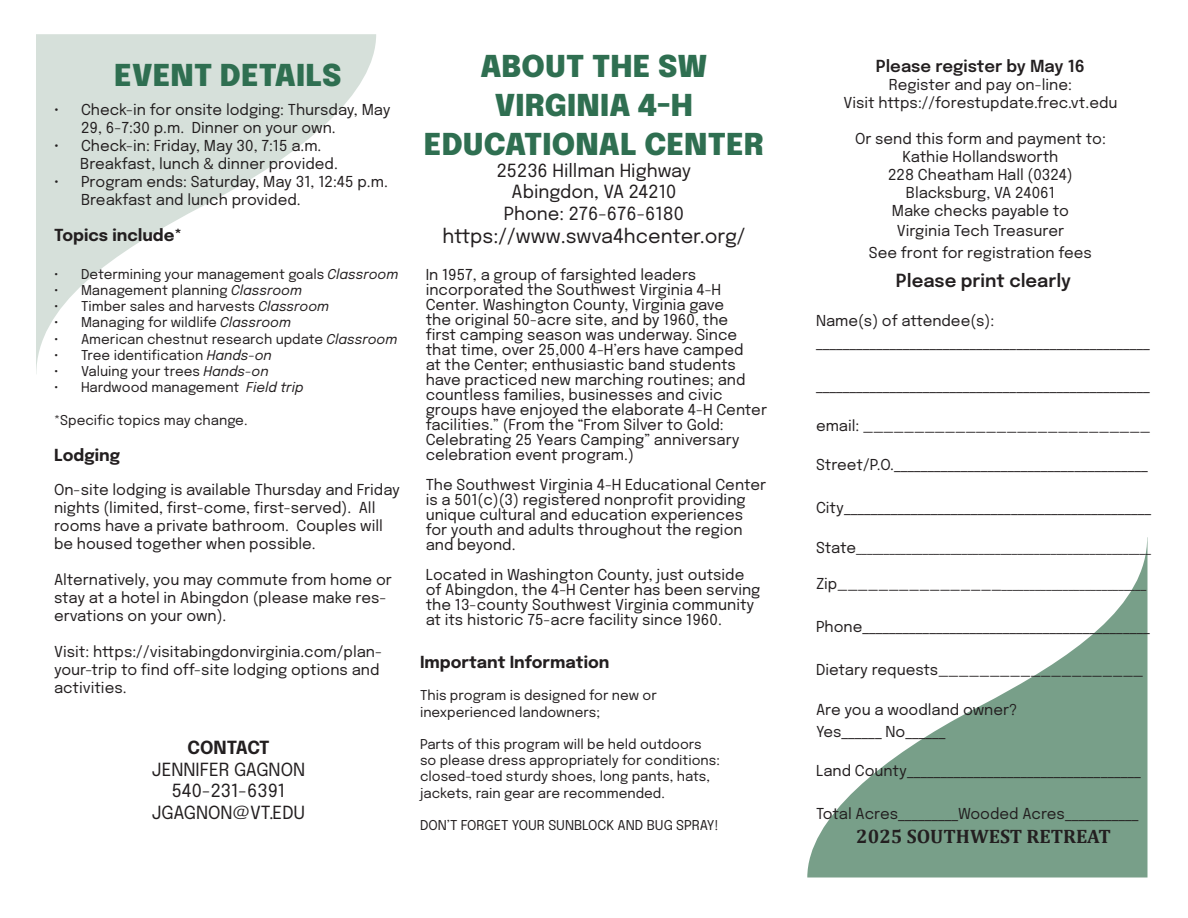
<style>
.page{position:relative;width:1188px;height:918px;background:#fff}
.page>*{position:absolute;margin:0;border:0;box-sizing:border-box;transform-origin:0 0}
.t1{font:900 30px/39px "Epilogue";letter-spacing:.005em;color:#2f6f51;text-align:center}
.t2{font:19.5px "Epilogue";color:#231f20}
.t3{font:700 19.5px "Cambria";color:#231f20}
.t4{font:18px "Cambria";color:#231f20}
.t5{font:18px "Epilogue";color:#231f20}
.t6{font:600 18px "Epilogue";color:#231f20}
.t7{font:700 18px "Epilogue";letter-spacing:-.015em;color:#231f20}
.t8{font:700 16.5px "Epilogue";color:#231f20}
.t9{font:600 16.5px "Epilogue";color:#231f20}
.t10{font:15px/15px "Epilogue";color:#231f20}
.t11{font:15px "Cambria";color:#231f20}
.t12{font:13.5px/16.2px "Epilogue";color:#231f20}
.s1{font-style:italic}
.s2{font-family:"Epilogue";font-size:15px}
.s3{font-family:"Epilogue"}
.s4{font-family:"Cambria";font-size:18px}
</style>
<div class="page">
<svg style="left:36px;top:34px;width:340px;height:340px;fill:#dee6e1"></svg>
<svg style="left:807px;top:537px;width:341px;height:341px"></svg>
<p class="t1" style="left:114px;top:54px;width:229px">EVENT DETAILS</p>
<p class="t10" style="left:81px;top:100px;width:311px;line-height:18px;text-indent:-27px">• Check-in for onsite lodging: Thursday, May<br>29, 6-7:30 p.m. Dinner on your own.</p>
<p class="t10" style="left:54px;top:137px;width:269px">• Check-in: Friday, May 30, 7:15 a.m.</p>
<p class="t10" style="left:80px;top:155px;width:259px">Breakfast, lunch &amp; dinner provided.</p>
<p class="t10" style="left:81px;top:172px;width:308px;line-height:18px;text-indent:-27px">• Program ends: Saturday, May 31, 12:45 p.m.<br>Breakfast and lunch provided.</p>
<p class="t8" style="left:54px;top:223px;width:130px">Topics include*</p>
<p class="t12" style="left:54px;top:265px;width:346px">• Determining your management goals <span class="s1">Classroom</span></p>
<p class="t12" style="left:54px;top:281px;width:250px">• Management planning <span class="s1">Classroom</span></p>
<p class="t12" style="left:54px;top:298px;width:277px">• Timber sales and harvests <span class="s1">Classroom</span></p>
<p class="t12" style="left:54px;top:314px;width:239px">• Managing for wildlife <span class="s1">Classroom</span></p>
<p class="t12" style="left:54px;top:330px;width:345px">• American chestnut research update <span class="s1">Classroom</span></p>
<p class="t12" style="left:54px;top:346px;width:219px">• Tree identification <span class="s1">Hands-on</span></p>
<p class="t12" style="left:54px;top:362px;width:216px">• Valuing your trees <span class="s1">Hands-on</span></p>
<p class="t12" style="left:54px;top:379px;width:251px">• Hardwood management <span class="s1">Field trip</span></p>
<p class="t12" style="left:54px;top:411px;width:195px">*Specific topics may change.</p>
<p class="t8" style="left:54px;top:443px;width:68px">Lodging</p>
<p class="t10" style="left:54px;top:480px;width:348px;line-height:18px">On-site lodging is available Thursday and Friday nights (limited, first-come, first-served). All rooms have a private bathroom. Couples will be housed together when possible.</p>
<p class="t10" style="left:54px;top:570px;width:339px;line-height:18px">Alternatively, you may commute from home or stay at a hotel in Abingdon (please make res&shy;ervations on your own).</p>
<p class="t10" style="left:54px;top:642px;width:330px;line-height:18px">Visit: https://visitabingdonvirginia.com/plan&shy;your-trip to find off-site lodging options and activities.</p>
<p class="t7" style="left:187px;top:735px;width:84px">CONTACT</p>
<p class="t5" style="left:152px;top:756px;width:155px">JENNIFER GAGNON</p>
<p class="t5" style="left:172px;top:778px;width:115px">540-231-6391</p>
<p class="t5" style="left:152px;top:800px;width:155px">JGAGNON@VT.EDU</p>
<p class="t1" style="left:424px;top:45px;width:341px">ABOUT THE SW<br>VIRGINIA 4-H<br>EDUCATIONAL CENTER</p>
<p class="t5" style="left:497px;top:158px;width:196px">25236 Hillman Highway</p>
<p class="t5" style="left:512px;top:179px;width:166px">Abingdon, VA 24210</p>
<p class="t5" style="left:504px;top:201px;width:182px">Phone: 276-676-6180</p>
<p class="t2" style="left:442px;top:223px;width:305px">https://www.swva4hcenter.org/</p>
<p class="t10" style="left:426px;top:266px;width:343px">In 1957, a group of farsighted leaders incorporated the Southwest Virginia 4-H Center. Washington County, Virginia gave<br>the original 50-acre site, and by 1960, the<br>first camping season was underway. Since that time, over 25,000 4-H’ers have camped<br>at the Center; enthusiastic band students have practiced new marching routines; and countless families, businesses and civic groups have enjoyed the elaborate 4-H Center facilities.” (From the “From Silver to Gold:<br>Celebrating 25 Years Camping” anniversary celebration event program.)</p>
<p class="t10" style="left:426px;top:476px;width:342px">The Southwest Virginia 4-H Educational Center is a 501(c)(3) registered nonprofit providing unique cultural and education experiences for youth and adults throughout the region and beyond.</p>
<p class="t10" style="left:426px;top:566px;width:336px">Located in Washington County, just outside of Abingdon, the 4-H Center has been serving the 13-county Southwest Virginia community at its historic 75-acre facility since 1960.</p>
<p class="t8" style="left:420px;top:650px;width:191px">Important Information</p>
<p class="t12" style="left:420px;top:687px;width:238px">This program is designed for new or inexperienced landowners;</p>
<p class="t12" style="left:420px;top:735px;width:301px">Parts of this program will be held outdoors so please dress appropriately for conditions: closed-toed sturdy shoes, long pants, hats, jackets, rain gear are recommended.</p>
<p class="t12" style="left:420px;top:816px;width:300px">DON’T FORGET YOUR SUNBLOCK AND BUG SPRAY!</p>
<p class="t9" style="left:876px;top:55px;width:211px">Please register by May 16</p>
<p class="t10" style="left:889px;top:77px;width:185px">Register and pay on-line:</p>
<p class="t10" style="left:843px;top:95px;width:276px">Visit https://forestupdate.frec.vt.edu</p>
<p class="t10" style="left:855px;top:131px;width:252px">Or send this form and payment to:</p>
<p class="t10" style="left:902px;top:149px;width:158px">Kathie Hollandsworth</p>
<p class="t10" style="left:888px;top:167px;width:186px">228 Cheatham Hall (0324)</p>
<p class="t10" style="left:906px;top:185px;width:151px">Blacksburg, VA 24061</p>
<p class="t10" style="left:892px;top:203px;width:179px">Make checks payable to</p>
<p class="t10" style="left:897px;top:222px;width:169px">Virginia Tech Treasurer</p>
<p class="t10" style="left:869px;top:244px;width:224px">See front for registration fees</p>
<p class="t6" style="left:896px;top:267px;width:177px">Please print clearly</p>
<p class="t10" style="left:816px;top:312px;width:180px">Name(s) of attendee(s):</p>
<p class="t4" style="left:816px;top:331px;width:335px">__________________________________________________</p>
<p class="t4" style="left:816px;top:374px;width:335px">__________________________________________________</p>
<p class="t10" style="left:816px;top:417px;width:336px">email: ____________________________</p>
<p class="t4" style="left:816px;top:453px;width:333px"><span class="s2">Street/P.O.</span>______________________________________</p>
<p class="t4" style="left:816px;top:497px;width:337px"><span class="s2">City</span>______________________________________________</p>
<p class="t11" style="left:816px;top:539px;width:337px"><span class="s3">State</span>_____________________________________________________</p>
<p class="t11" style="left:816px;top:575px;width:332px"><span class="s3">Zip________________</span>__________________________</p>
<p class="t4" style="left:816px;top:615px;width:335px"><span class="s2">Phone</span>___________________________________________</p>
<p class="t10" style="left:816px;top:662px;width:329px">Dietary requests____________________</p>
<p class="t10" style="left:816px;top:701px;width:203px">Are you a woodland owner?</p>
<p class="t4" style="left:816px;top:720px;width:131px"><span class="s2">Yes</span>______ <span class="s2">No</span>______</p>
<p class="t4" style="left:816px;top:759px;width:326px"><span class="s2">Land County</span>___________________________________</p>
<p class="t10" style="left:816px;top:806px;width:324px">Total Acres<span class="s4">_________</span>Wooded Acres<span class="s4">___________</span></p>
<p class="t3" style="left:856px;top:822px;width:256px">2025 SOUTHWEST RETREAT</p>
</div>
